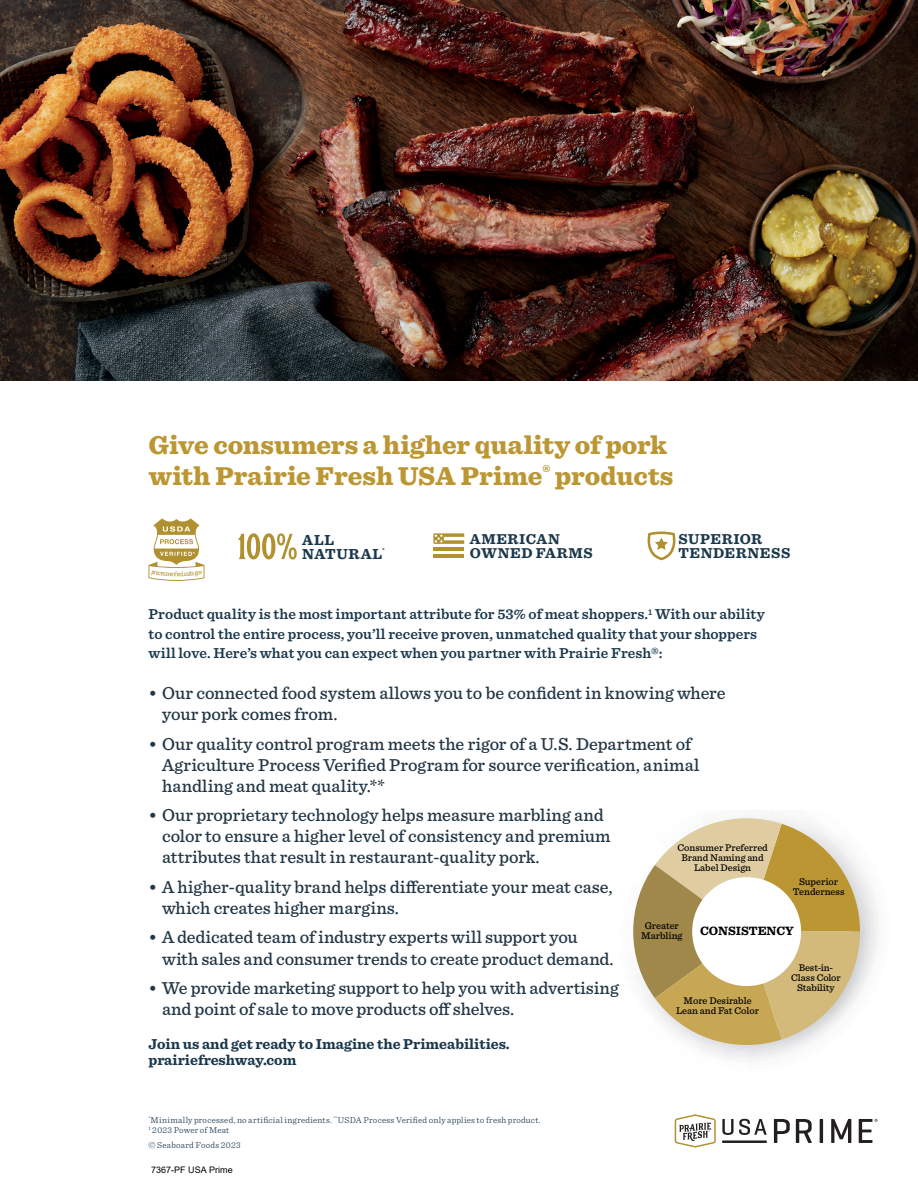
<style>
.page{position:relative;width:918px;height:1188px;background:#fff}
.page>*{position:absolute;margin:0;border:0;box-sizing:border-box;transform-origin:0 0}
.gold_headline{font:900 27px/31.5px "Sentinel";color:#bb9632}
.t1{font:500 18px/21px "Sentinel";color:#223645}
.t2{font:700 15.15px/14.2px "Sentinel";letter-spacing:.04em;color:#1a374b}
.body_copy_tighter{font:600 15px/19.5px "Sentinel";letter-spacing:.005em;color:#1a374b}
.CTA{font:700 15px/16.5px "Sentinel";color:#1a374b}
.CTA-2{font:700 15px/14px "Sentinel";letter-spacing:.035em;color:#1a374b}
.t3{font:700 12.6px "Sentinel";color:#000}
.t4{font:500 10.05px/10.1px "Sentinel";color:#000;text-align:center}
.legals{font:300 9px/10.8px "Sentinel";letter-spacing:.025em;color:#1a374b}
.t5{font:9px "Arial";color:#000}
.t6{font:700 6px "Sentinel";color:#1a374b}
</style>
<div class="page">
<svg style="left:699px;top:870px;width:179px;height:191px"></svg>
<svg style="left:633px;top:817px;width:227px;height:230px"></svg>
<div style="left:692px;top:877px;width:109px;height:109px;background:#fff;border-radius:50%"></div>
<img style="left:0;top:0;width:918px;height:381px">
<svg style="left:675px;top:1114px;width:41px;height:33px"></svg>
<svg style="left:722px;top:1119px;width:45px;height:16px"></svg>
<svg style="left:774px;top:1119px;width:16px;height:24px"></svg>
<svg style="left:796px;top:1119px;width:16px;height:24px"></svg>
<hr style="left:820px;top:1119px;width:3px;height:24px;background:#231f20">
<svg style="left:831px;top:1119px;width:20px;height:24px"></svg>
<hr style="left:722px;top:1140px;width:45px;height:3px;background:#231f20">
<svg style="left:859px;top:1119px;width:19px;height:24px"></svg>
<svg style="left:149px;top:519px;width:56px;height:62px"></svg>
<svg style="left:238px;top:533px;width:59px;height:27px"></svg>
<hr style="left:433px;top:547px;width:31px;height:4px;background:#b0902f">
<hr style="left:433px;top:554px;width:31px;height:4px;background:#b0902f">
<svg style="left:433px;top:533px;width:31px;height:11px"></svg>
<svg style="left:648px;top:531px;width:28px;height:29px"></svg>
<p class="gold_headline" style="left:148px;top:428px;width:526px">Give consumers a higher quality of pork with Prairie Fresh USA Prime<sup>®</sup> products</p>
<p class="t2" style="left:302px;top:532px;width:81px">ALL<br>NATURAL</p>
<p class="t6" style="left:382px;top:545px;width:4px">*</p>
<p class="CTA-2" style="left:470px;top:531px;width:124px">AMERICAN<br>OWNED FARMS</p>
<p class="CTA-2" style="left:679px;top:531px;width:113px">SUPERIOR<br>TENDERNESS</p>
<p class="body_copy_tighter" style="left:148px;top:604px;width:618px">Product quality is the most important attribute for 53% of meat shoppers.<sup>1</sup> With our ability to control the entire process, you’ll receive proven, unmatched quality that your shoppers will love. Here’s what you can expect when you partner with Prairie Fresh®:</p>
<p class="t1" style="left:162px;top:681px;width:565px;text-indent:-14px">• Our connected food system allows you to be confident in knowing where your pork comes from.</p>
<p class="t1" style="left:162px;top:732px;width:539px;text-indent:-14px">• Our quality control program meets the rigor of a U.S. Department of<br>Agriculture Process Verified Program for source verification, animal handling and meat quality.**</p>
<p class="t1" style="left:162px;top:804px;width:450px;text-indent:-14px">• Our proprietary technology helps measure marbling and color to ensure a higher level of consistency and premium attributes that result in restaurant-quality pork.</p>
<p class="t1" style="left:162px;top:875px;width:452px;text-indent:-14px">• A higher-quality brand helps differentiate your meat case, which creates higher margins.</p>
<p class="t1" style="left:162px;top:926px;width:453px;text-indent:-14px">• A dedicated team of industry experts will support you with sales and consumer trends to create product demand.</p>
<p class="t1" style="left:162px;top:977px;width:458px;text-indent:-14px">• We provide marketing support to help you with advertising and point of sale to move products off shelves.</p>
<p class="CTA" style="left:148px;top:1035px;width:363px">Join us and get ready to Imagine the Primeabilities. prairiefreshway.com</p>
<p class="t4" style="left:677px;top:842px;width:92px">Consumer Preferred<br>Brand Naming and<br>Label Design</p>
<p class="t4" style="left:793px;top:876px;width:53px">Superior<br>Tenderness</p>
<p class="t4" style="left:641px;top:920px;width:43px">Greater<br>Marbling</p>
<p class="t3" style="left:700px;top:920px;width:95px">CONSISTENCY</p>
<p class="t4" style="left:791px;top:962px;width:51px">Best-in-<br>Class Color<br>Stability</p>
<p class="t4" style="left:676px;top:995px;width:85px">More Desirable<br>Lean and Fat Color</p>
<p class="legals" style="left:148px;top:1114px;width:394px"><sup>*</sup>Minimally processed, no artificial ingredients. <sup>**</sup>USDA Process Verified only applies to fresh product.<br><sup>1</sup> 2023 Power of Meat</p>
<p class="legals" style="left:148px;top:1138px;width:94px">© Seaboard Foods 2023</p>
<p class="t5" style="left:151px;top:1163px;width:83px">7367-PF USA Prime</p>
</div>
